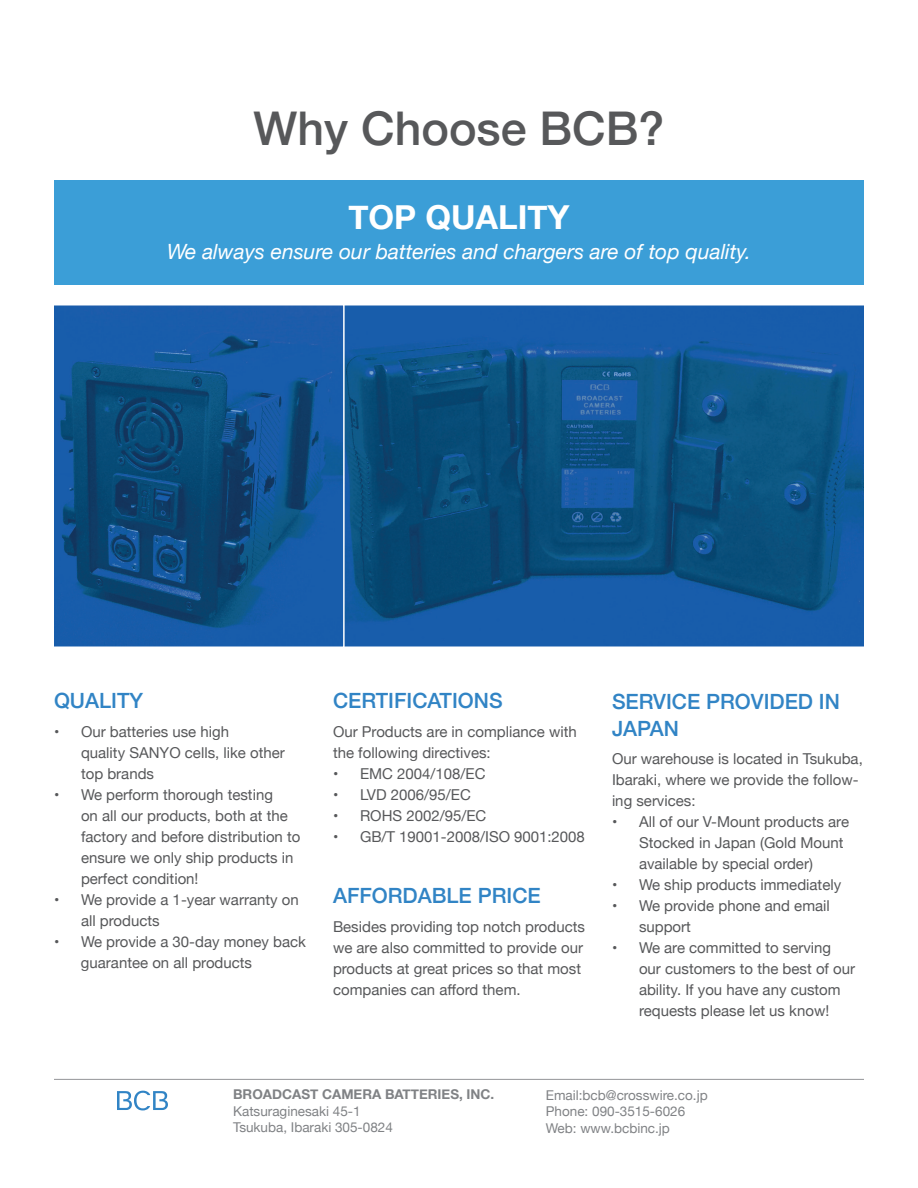
<style>
.page{position:relative;width:918px;height:1188px;background:#fff}
.page>*{position:absolute;margin:0;border:0;box-sizing:border-box;transform-origin:0 0}
.t1{font:500 46.5px "Helvetica Neue";color:#57585a}
.t2{font:700 33px "Helvetica Neue";color:#fff}
.t3{font:500 21px/27px "Helvetica Neue";color:#3184c5}
.t4{font:italic 21px "Helvetica Neue";color:#fff}
.t5{font:15px/21px "Helvetica Neue";color:#57585a}
.t6{font:13.5px/16.5px "Helvetica Neue";color:#808285}
.t7{font:700 13.5px "Helvetica Neue";color:#808285}
</style>
<div class="page">
<div style="left:54px;top:180px;width:810px;height:105px;background:#3b9ed7"></div>
<svg style="left:345px;top:305px;width:519px;height:342px;background:#10558e"></svg>
<svg style="left:54px;top:305px;width:291px;height:342px;background:#13528f"></svg>
<hr style="left:54px;top:1079px;width:810px;height:1px;background:#939598">
<svg style="left:117px;top:1091px;width:51px;height:19px"></svg>
<h1 class="t1" style="left:254px;top:91px;width:412px">Why Choose BCB?</h1>
<h2 class="t2" style="left:348px;top:192px;width:223px">TOP QUALITY</h2>
<h3 class="t4" style="left:167px;top:237px;width:585px">We always ensure our batteries and chargers are of top quality.</h3>
<h3 class="t3" style="left:54px;top:686px;width:91px">QUALITY</h3>
<p class="t5" style="left:81px;top:722px;width:205px;text-indent:-27px">• Our batteries use high<br>quality SANYO cells, like other top brands</p>
<p class="t5" style="left:81px;top:785px;width:221px;text-indent:-27px">• We perform thorough testing<br>on all our products, both at the factory and before distribution to ensure we only ship products in perfect condition!</p>
<p class="t5" style="left:81px;top:890px;width:219px;text-indent:-27px">• We provide a 1-year warranty on all products</p>
<p class="t5" style="left:81px;top:932px;width:227px;text-indent:-27px">• We provide a 30-day money back guarantee on all products</p>
<h3 class="t3" style="left:333px;top:686px;width:171px">CERTIFICATIONS</h3>
<p class="t5" style="left:333px;top:722px;width:245px">Our Products are in compliance with the following directives:</p>
<p class="t5" style="left:333px;top:764px;width:154px">• EMC 2004/108/EC</p>
<p class="t5" style="left:333px;top:785px;width:139px">• LVD 2006/95/EC</p>
<p class="t5" style="left:333px;top:806px;width:155px">• ROHS 2002/95/EC</p>
<p class="t5" style="left:333px;top:827px;width:253px">• GB/T 19001-2008/ISO 9001:2008</p>
<h3 class="t3" style="left:333px;top:881px;width:209px">AFFORDABLE PRICE</h3>
<p class="t5" style="left:333px;top:917px;width:254px">Besides providing top notch products we are also committed to provide our products at great prices so that most companies can afford them.</p>
<h3 class="t3" style="left:612px;top:686px;width:229px">SERVICE PROVIDED IN<br>JAPAN</h3>
<p class="t5" style="left:612px;top:750px;width:252px">Our warehouse is located in Tsukuba,<br>Ibaraki, where we provide the follow&shy;ing services:</p>
<p class="t5" style="left:639px;top:813px;width:212px;text-indent:-27px">• All of our V-Mount products are<br>Stocked in Japan (Gold Mount available by special order)</p>
<p class="t5" style="left:612px;top:876px;width:231px">• We ship products immediately</p>
<p class="t5" style="left:639px;top:897px;width:192px;text-indent:-27px">• We provide phone and email support</p>
<p class="t5" style="left:639px;top:939px;width:218px;text-indent:-27px">• We are committed to serving our customers to the best of our ability. If you have any custom requests please let us know!</p>
<p class="t7" style="left:233px;top:1084px;width:263px">BROADCAST CAMERA BATTERIES, INC.</p>
<p class="t6" style="left:233px;top:1104px;width:161px">Katsuraginesaki 45-1<br>Tsukuba, Ibaraki 305-0824</p>
<p class="t6" style="left:546px;top:1087px;width:163px">Email:bcb@crosswire.co.jp<br>Phone: 090-3515-6026<br>Web: www.bcbinc.jp</p>
</div>
